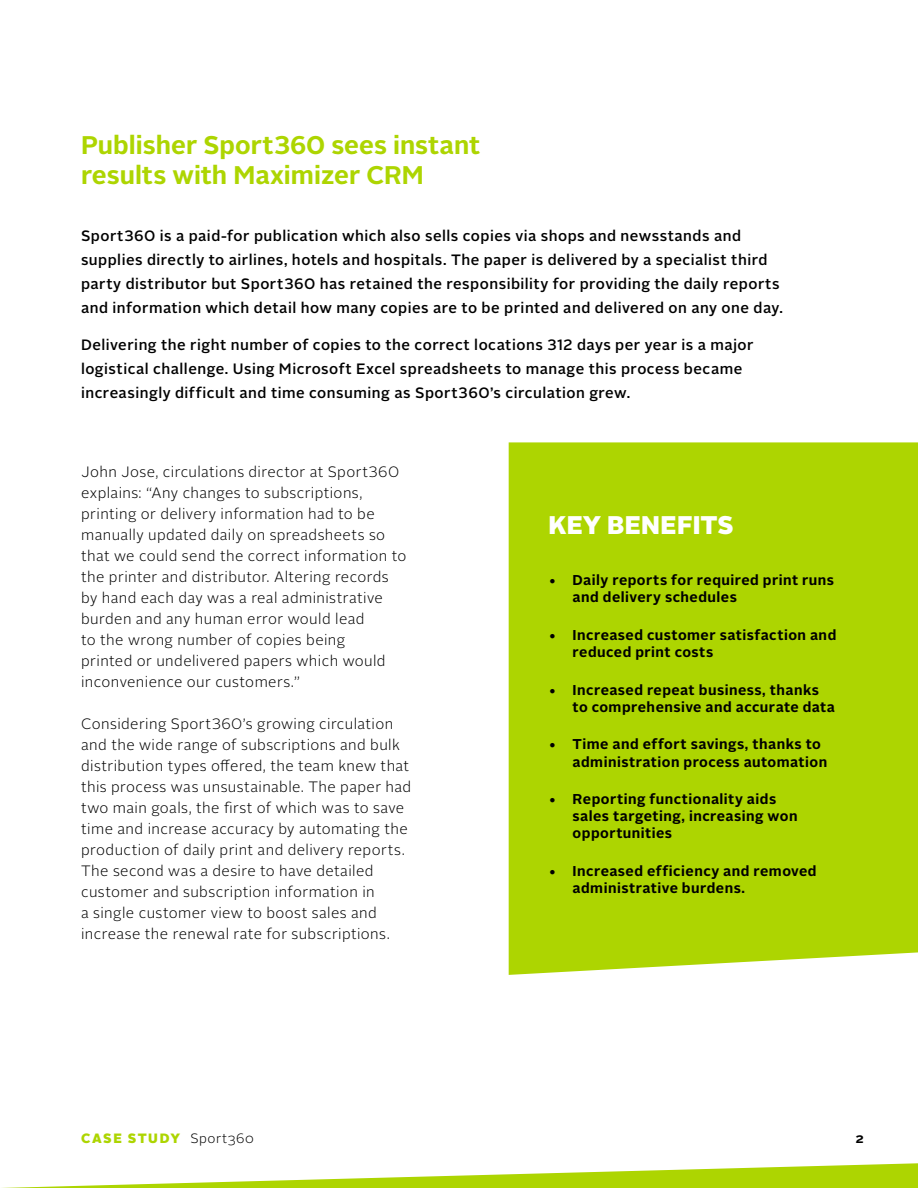
<style>
.page{position:relative;width:918px;height:1188px;background:#fff}
.page>*{position:absolute;margin:0;border:0;box-sizing:border-box;transform-origin:0 0}
.t1{font:700 25.5px/30px "Alright Sans";color:#add501}
.t2{font:900 25.5px "Alright Sans";letter-spacing:.005em;color:#fff}
.t3{font:300 15px/21px "Alright Sans";letter-spacing:.025em;color:#000}
.t4{font:500 15px/24px "Alright Sans";letter-spacing:.03em;color:#000}
.t5{font:700 14.25px/17.1px "Alright Sans";letter-spacing:.03em;color:#000}
.t6{font:900 13.5px "Alright Sans";letter-spacing:.115em;color:#add501}
.t7{font:700 13.5px "Alright Sans";color:#000}
.s1{font-weight:300;color:#000}
</style>
<div class="page">
<div style="left:509px;top:442px;width:409px;height:533px;background:#add501"></div>
<svg style="left:1px;top:1163px;width:917px;height:25px"></svg>
<h1 class="t1" style="left:81px;top:131px;width:401px">Publisher Sport360 sees instant results with Maximizer CRM</h1>
<p class="t4" style="left:81px;top:224px;width:703px">Sport360 is a paid-for publication which also sells copies via shops and newsstands and supplies directly to airlines, hotels and hospitals. The paper is delivered by a specialist third party distributor but Sport360 has retained the responsibility for providing the daily reports and information which detail how many copies are to be printed and delivered on any one day.</p>
<p class="t4" style="left:81px;top:333px;width:674px">Delivering the right number of copies to the correct locations 312 days per year is a major logistical challenge. Using Microsoft Excel spreadsheets to manage this process became increasingly difficult and time consuming as Sport360’s circulation grew.</p>
<p class="t3" style="left:81px;top:461px;width:327px">John Jose, circulations director at Sport360 explains: “Any changes to subscriptions, printing or delivery information had to be manually updated daily on spreadsheets so that we could send the correct information to the printer and distributor. Altering records by hand each day was a real administrative burden and any human error would lead<br>to the wrong number of copies being<br>printed or undelivered papers which would inconvenience our customers.”</p>
<p class="t3" style="left:81px;top:714px;width:332px">Considering Sport360’s growing circulation and the wide range of subscriptions and bulk distribution types offered, the team knew that this process was unsustainable. The paper had two main goals, the first of which was to save time and increase accuracy by automating the production of daily print and delivery reports.<br>The second was a desire to have detailed customer and subscription information in<br>a single customer view to boost sales and increase the renewal rate for subscriptions.</p>
<h1 class="t2" style="left:549px;top:507px;width:186px">KEY BENEFITS</h1>
<p class="t5" style="left:573px;top:572px;width:263px;text-indent:-24px">• Daily reports for required print runs and delivery schedules</p>
<p class="t5" style="left:573px;top:627px;width:265px;text-indent:-24px">• Increased customer satisfaction and reduced print costs</p>
<p class="t5" style="left:573px;top:681px;width:264px;text-indent:-24px">• Increased repeat business, thanks to comprehensive and accurate data</p>
<p class="t5" style="left:573px;top:736px;width:256px;text-indent:-24px">• Time and effort savings, thanks to administration process automation</p>
<p class="t5" style="left:573px;top:791px;width:226px;text-indent:-24px">• Reporting functionality aids sales targeting, increasing won opportunities</p>
<p class="t5" style="left:573px;top:863px;width:245px;text-indent:-24px">• Increased efficiency and removed administrative burdens.</p>
<p class="t6" style="left:81px;top:1129px;width:175px">CASE STUDY <span class="s1">Sport360</span></p>
<p class="t7" style="left:855px;top:1129px;width:10px">2</p>
</div>
